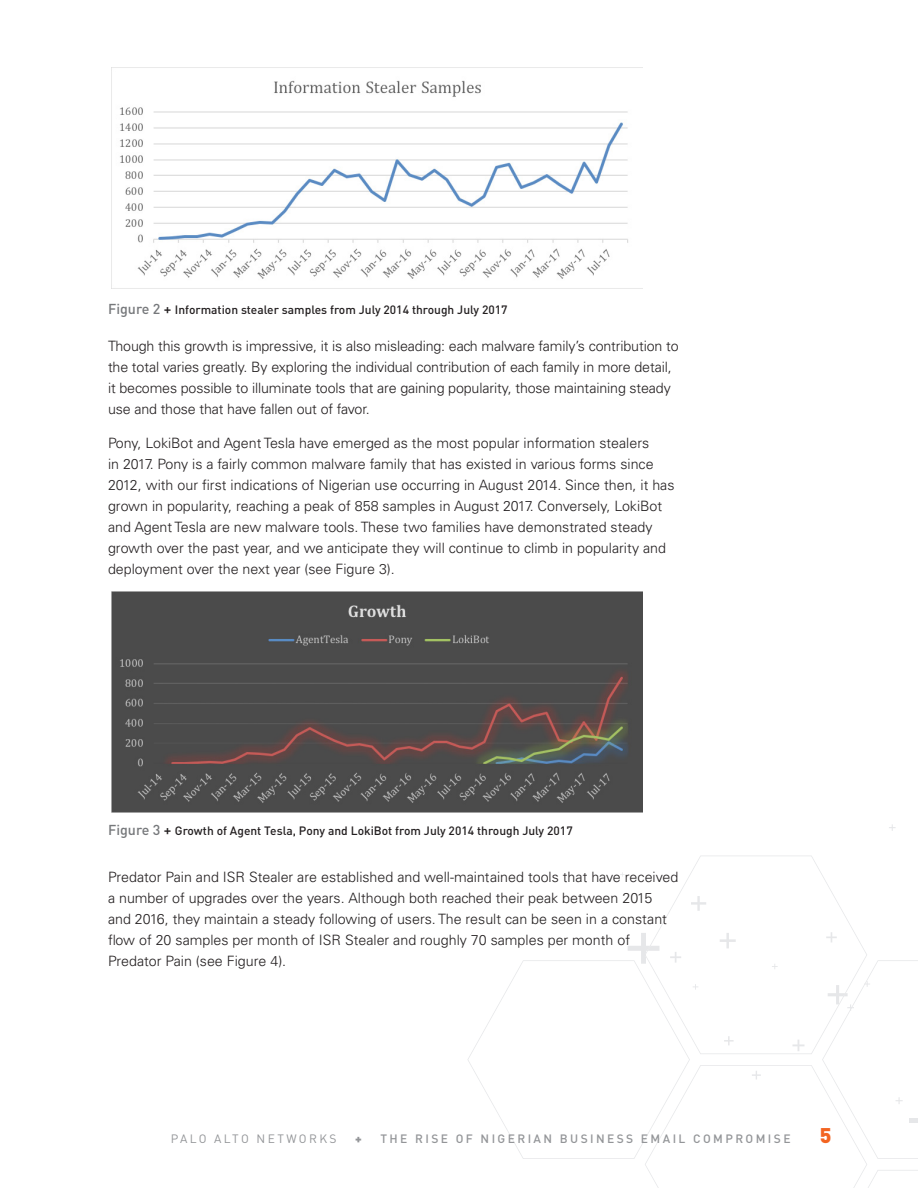
<style>
.page{position:relative;width:918px;height:1188px;background:#fff}
.page>*{position:absolute;margin:0;border:0;box-sizing:border-box;transform-origin:0 0}
.t1{font:900 21px "DINOT";color:#f36421}
.TXT{font:300 14.25px/21px "Univers LT Std";color:#231f20}
.text_no_indent{font:500 12px "DINOT";color:#231f20}
.t2{font:500 12px "DINOT";letter-spacing:.2em;color:#939598}
.t3{font:12px "DINOT";letter-spacing:.2em;color:#939598}
.t4{font:900 12px "DINOT";color:#939598}
.s1{font-size:14.25px;color:#76787b}
.s2{font-size:14.25px}
</style>
<div class="page">
<svg style="left:467px;top:960px;width:161px;height:199px"></svg>
<svg style="left:691px;top:896px;width:15px;height:15px"></svg>
<svg style="left:628px;top:932px;width:290px;height:256px"></svg>
<div style="left:909px;top:1118px;width:9px;height:5px;background:#e6e7e9"></div>
<svg style="left:889px;top:824px;width:7px;height:7px"></svg>
<img style="left:112px;top:80px;width:530px;height:209px">
<img style="left:112px;top:591px;width:530px;height:222px">
<p class="text_no_indent" style="left:108px;top:302px;width:401px"><span class="s1">Figure 2</span> <span class="s2">+</span> Information stealer samples from July 2014 through July 2017</p>
<p class="TXT" style="left:108px;top:335px;width:572px">Though this growth is impressive, it is also misleading: each malware family’s contribution to the total varies greatly. By exploring the individual contribution of each family in more detail, it becomes possible to illuminate tools that are gaining popularity, those maintaining steady use and those that have fallen out of favor.</p>
<p class="TXT" style="left:108px;top:432px;width:568px">Pony, LokiBot and Agent Tesla have emerged as the most popular information stealers<br>in 2017. Pony is a fairly common malware family that has existed in various forms since 2012, with our first indications of Nigerian use occurring in August 2014. Since then, it has grown in popularity, reaching a peak of 858 samples in August 2017. Conversely, LokiBot and Agent Tesla are new malware tools. These two families have demonstrated steady growth over the past year, and we anticipate they will continue to climb in popularity and deployment over the next year (see Figure 3).</p>
<p class="text_no_indent" style="left:108px;top:823px;width:466px"><span class="s1">Figure 3</span> <span class="s2">+</span> Growth of Agent Tesla, Pony and LokiBot from July 2014 through July 2017</p>
<p class="TXT" style="left:108px;top:866px;width:572px">Predator Pain and ISR Stealer are established and well-maintained tools that have received a number of upgrades over the years. Although both reached their peak between 2015 and 2016, they maintain a steady following of users. The result can be seen in a constant flow of 20 samples per month of ISR Stealer and roughly 70 samples per month of Predator Pain (see Figure 4).</p>
<p class="t3" style="left:171px;top:1131px;width:167px">PALO ALTO NETWORKS</p>
<p class="t4" style="left:355px;top:1131px;width:8px">+</p>
<p class="t2" style="left:380px;top:1131px;width:412px">THE RISE OF NIGERIAN BUSINESS EMAIL COMPROMISE</p>
<h1 class="t1" style="left:820px;top:1121px;width:13px">5</h1>
</div>
